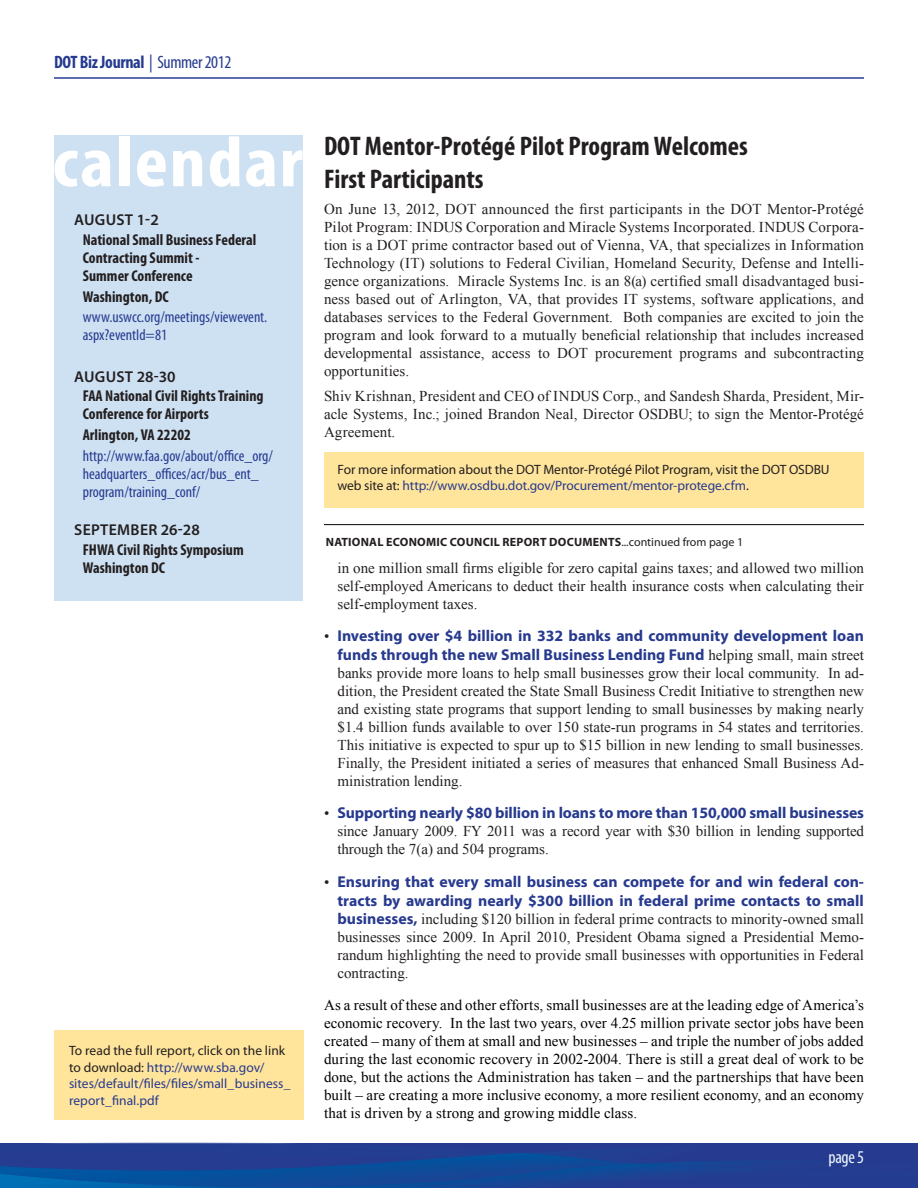
<style>
.page{position:relative;width:918px;height:1188px;background:#fff}
.page>*{position:absolute;margin:0;border:0;box-sizing:border-box;transform-origin:0 0}
.t1{font:700 condensed 72px "Myriad Pro";letter-spacing:.02em;color:#fff;scale:1.1 1}
.t2{font:700 condensed 27px/32.4px "Myriad Pro";color:#231f20}
.t3{font:700 condensed 18px "Myriad Pro";letter-spacing:-.02em;color:#263b90}
.t4{font:condensed 18px "Myriad Pro";color:#f0f9fb}
.t5{font:700 15.75px/18.9px "Myriad Pro";color:#273a8f;text-align:right}
.t6{font:700 condensed 15.75px/18px "Myriad Pro";color:#231f20}
.t7{font:condensed 15.75px/18px "Myriad Pro";color:#273a8f}
.t8{font:600 15.75px "Myriad Pro";letter-spacing:.02em;color:#231f20}
.t9{font:15px/18px "Times New Roman";color:#231f20;text-align:justify}
.t10{font:15px/18px "Times New Roman";letter-spacing:.005em;color:#000;text-align:justify}
.t11{font:13.5px/16.5px "Myriad Pro";letter-spacing:-.005em;color:#231f20}
.t12{font:13.5px/16.5px "Myriad Pro";letter-spacing:.005em;color:#273a8f}
.t13{font:700 12px "Myriad Pro";letter-spacing:.02em;color:#231f20}
.s1{font-weight:400}
.s2{color:#231f20}
.s3{color:#273a8f}
.s4{font-family:"Times New Roman";font-weight:400;font-size:15px;color:#231f20}
.s5{font-family:"Myriad Pro";font-weight:700;font-size:15.75px;color:#273a8f}
</style>
<div class="page">
<div style="left:54px;top:1030px;width:249px;height:90px;background:#ffe49c"></div>
<svg style="left:0;top:1142px;width:918px;height:21px"></svg>
<img style="left:0;top:1187px;width:918px;height:1px">
<img style="left:640px;top:1160px;width:278px;height:3px">
<img style="left:0;top:1163px;width:918px;height:24px">
<hr style="left:54px;top:77px;width:810px;height:2px;background:#263b90">
<div style="left:324px;top:452px;width:540px;height:56px;background:#ffe49c"></div>
<hr style="left:324px;top:524px;width:540px;height:1px;background:#040503">
<div style="left:55px;top:135px;width:248px;height:466px;background:#cee1f3"></div>
<p class="t3" style="left:54px;top:51px;width:179px">DOT Biz Journal <span class="s1">| Summer 2012</span></p>
<h1 class="t1" style="left:52px;top:117px;width:229px">calendar</h1>
<p class="t8" style="left:74px;top:210px;width:86px">AUGUST 1-2</p>
<p class="t6" style="left:83px;top:230px;width:175px">National Small Business Federal<br>Contracting Summit -<br>Summer Conference</p>
<p class="t6" style="left:83px;top:287px;width:88px">Washington, DC</p>
<p class="t7" style="left:83px;top:308px;width:186px">www.uswcc.org/meetings/viewevent. aspx?eventId=81</p>
<p class="t8" style="left:74px;top:366px;width:103px">AUGUST 28-30</p>
<p class="t6" style="left:83px;top:387px;width:182px">FAA National Civil Rights Training<br>Conference for Airports</p>
<p class="t6" style="left:83px;top:425px;width:110px">Arlington, VA 22202</p>
<p class="t7" style="left:83px;top:446px;width:192px">http://www.faa.gov/about/office_org/ headquarters_offices/acr/bus_ent_ program/training_conf/</p>
<p class="t8" style="left:74px;top:520px;width:127px">SEPTEMBER 26-28</p>
<p class="t6" style="left:83px;top:540px;width:163px">FHWA Civil Rights Symposium<br>Washington DC</p>
<p class="t12" style="left:69px;top:1042px;width:223px"><span class="s2">To read the full report, click on the link to download:</span> http://www.sba.gov/ sites/default/files/files/small_business_ report_final.pdf</p>
<h2 class="t2" style="left:324px;top:129px;width:425px">DOT Mentor-Protégé Pilot Program Welcomes<br>First Participants</h2>
<p class="t9" style="left:324px;top:200px;width:541px">On June 13, 2012, DOT announced the first participants in the DOT Mentor-Protégé Pilot Program: INDUS Corporation and Miracle Systems Incorporated. INDUS Corpora&shy;tion is a DOT prime contractor based out of Vienna, VA, that specializes in Information Technology (IT) solutions to Federal Civilian, Homeland Security, Defense and Intelli&shy;gence organizations. Miracle Systems Inc. is an 8(a) certified small disadvantaged busi&shy;ness based out of Arlington, VA, that provides IT systems, software applications, and databases services to the Federal Government. Both companies are excited to join the program and look forward to a mutually beneficial relationship that includes increased developmental assistance, access to DOT procurement programs and subcontracting opportunities.</p>
<p class="t9" style="left:324px;top:387px;width:541px">Shiv Krishnan, President and CEO of INDUS Corp., and Sandesh Sharda, President, Mir&shy;acle Systems, Inc.; joined Brandon Neal, Director OSDBU; to sign the Mentor-Protégé Agreement.</p>
<p class="t11" style="left:338px;top:461px;width:494px">For more information about the DOT Mentor-Protégé Pilot Program, visit the DOT OSDBU web site at: <span class="s3">http://www.osdbu.dot.gov/Procurement/mentor-protege.cfm</span>.</p>
<p class="t13" style="left:326px;top:534px;width:419px">NATIONAL ECONOMIC COUNCIL REPORT DOCUMENTS<span class="s1">...continued from page 1</span></p>
<p class="t9" style="left:338px;top:558px;width:528px">in one million small firms eligible for zero capital gains taxes; and allowed two million self-employed Americans to deduct their health insurance costs when calculating their self-employment taxes.</p>
<p class="t5" style="left:324px;top:626px;width:542px"><span class="s4">•</span> Investing over $4 billion in 332 banks and community development loan funds through the new Small Business Lending Fund <span class="s4">helping small, main street</span></p>
<p class="t9" style="left:338px;top:664px;width:528px">banks provide more loans to help small businesses grow their local community. In ad&shy;dition, the President created the State Small Business Credit Initiative to strengthen new and existing state programs that support lending to small businesses by making nearly $1.4 billion funds available to over 150 state-run programs in 54 states and territories.<br>This initiative is expected to spur up to $15 billion in new lending to small businesses.<br>Finally, the President initiated a series of measures that enhanced Small Business Ad&shy;ministration lending.</p>
<p class="t5" style="left:324px;top:803px;width:542px"><span class="s4">•</span> Supporting nearly $80 billion in loans to more than 150,000 small businesses</p>
<p class="t9" style="left:338px;top:822px;width:528px">since January 2009. FY 2011 was a record year with $30 billion in lending supported through the 7(a) and 504 programs.</p>
<p class="t5" style="left:324px;top:871px;width:542px"><span class="s4">•</span> Ensuring that every small business can compete for and win federal con&shy;tracts by awarding nearly $300 billion in federal prime contacts to small</p>
<p class="t9" style="left:337px;top:910px;width:528px"><span class="s5">businesses,</span> including $120 billion in federal prime contracts to minority-owned small businesses since 2009. In April 2010, President Obama signed a Presidential Memo&shy;randum highlighting the need to provide small businesses with opportunities in Federal contracting.</p>
<p class="t10" style="left:324px;top:996px;width:541px">As a result of these and other efforts, small businesses are at the leading edge of America’s economic recovery. In the last two years, over 4.25 million private sector jobs have been created – many of them at small and new businesses – and triple the number of jobs added during the last economic recovery in 2002-2004. There is still a great deal of work to be done, but the actions the Administration has taken – and the partnerships that have been built – are creating a more inclusive economy, a more resilient economy, and an economy that is driven by a strong and growing middle class.</p>
<p class="t4" style="left:829px;top:1146px;width:37px">page 5</p>
</div>
